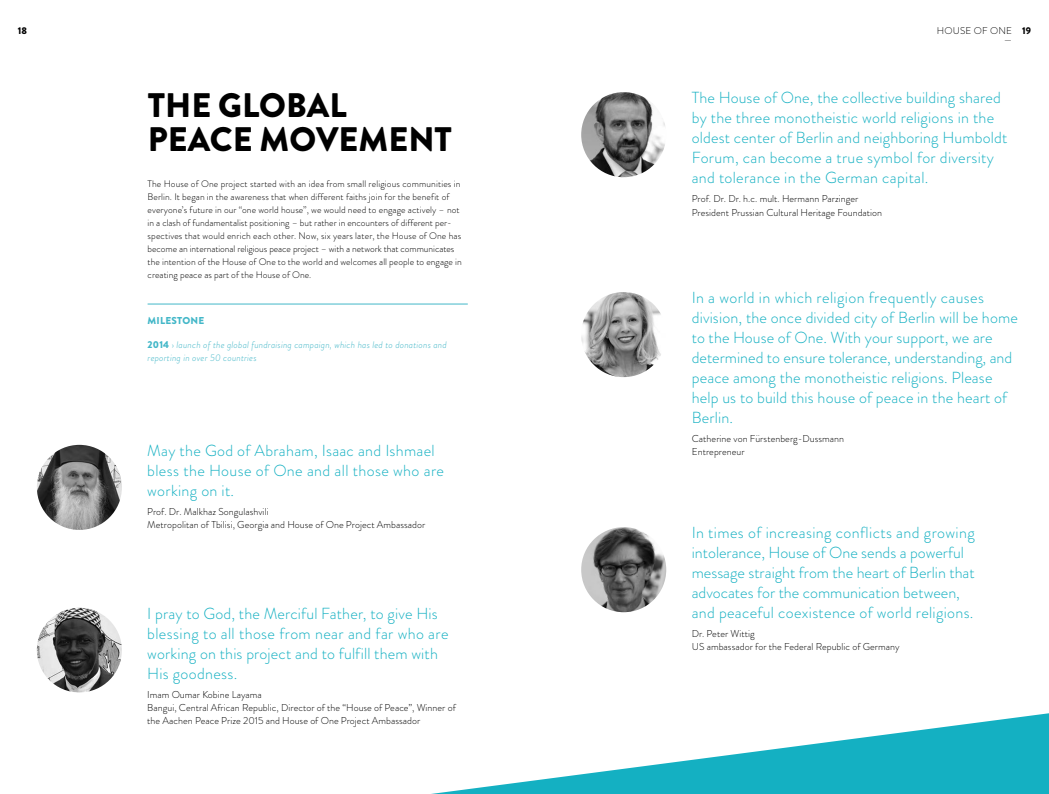
<style>
.page{position:relative;width:1049px;height:794px;background:#fff}
.page>*{position:absolute;margin:0;border:0;box-sizing:border-box;transform-origin:0 0}
.Head{font:900 34px/34px "Brandon Grotesque";color:#000}
.t1{font:300 16px/20px "Brandon Grotesque";letter-spacing:.01em;color:#14b0c2}
.t2{font:300 10px/13px "Brandon Grotesque";letter-spacing:.005em;color:#000}
.Info_Head{font:900 10px "Brandon Grotesque";letter-spacing:.02em;color:#43b7c8}
.t3{font:300 9.8px/10px "Brandon Grotesque";letter-spacing:.02em;color:#000}
.t4{font:900 9.8px "Brandon Grotesque";color:#000}
.Fließtext{font:300 9.5px/13px "Brandon Grotesque";letter-spacing:.005em;color:#000}
.Info{font:italic 300 9.5px/13px "Brandon Grotesque";letter-spacing:.02em;color:#43b7c8}
.s1{font-weight:900}
.s2{font-weight:900;font-style:normal;font-size:10px}
.s3{font-style:normal}
</style>
<div class="page">
<img style="left:37px;top:608px;width:85px;height:84px;border-radius:42px">
<img style="left:37px;top:445px;width:85px;height:85px;border-radius:43px">
<img style="left:581px;top:92px;width:85px;height:85px;border-radius:43px">
<img style="left:581px;top:292px;width:85px;height:85px;border-radius:43px">
<hr style="left:148px;top:304px;width:320px;height:1px;background:#43b7c8">
<img style="left:581px;top:527px;width:85px;height:85px;border-radius:43px">
<svg style="left:431px;top:713px;width:618px;height:81px"></svg>
<p class="t4" style="left:18px;top:24px;width:11px">18</p>
<p class="t3" style="left:1004px;top:26px;width:29px;text-indent:-67px">HOUSE OF ONE <span class="s1">19 </span>—</p>
<p class="Head" style="left:148px;top:88px;width:306px">THE GLOBAL<br>PEACE MOVEMENT</p>
<p class="Fließtext" style="left:148px;top:177px;width:316px">The House of One project started with an idea from small religious communities in Berlin. It began in the awareness that when different faiths join for the benefit of everyone’s future in our “one world house”, we would need to engage actively – not in a clash of fundamentalist positioning – but rather in encounters of different per&shy;spectives that would enrich each other. Now, six years later, the House of One has become an international religious peace project – with a network that communicates the intention of the House of One to the world and welcomes all people to engage in creating peace as part of the House of One.</p>
<p class="Info_Head" style="left:148px;top:313px;width:58px">MILESTONE</p>
<p class="Info" style="left:148px;top:339px;width:301px"><span class="s2">2014</span> <span class="s3">›</span> launch of the global fundraising campaign, which has led to donations and reporting in over 50 countries</p>
<p class="t1" style="left:147px;top:440px;width:298px">May the God of Abraham, Isaac and Ishmael bless the House of One and all those who are working on it.</p>
<p class="t2" style="left:147px;top:505px;width:280px">Prof. Dr. Malkhaz Songulashvili<br>Metropolitan of Tbilisi, Georgia and House of One Project Ambassador</p>
<p class="t1" style="left:147px;top:603px;width:303px">I pray to God, the Merciful Father, to give His blessing to all those from near and far who are working on this project and to fulfill them with His goodness.</p>
<p class="t2" style="left:147px;top:688px;width:310px">Imam Oumar Kobine Layama<br>Bangui, Central African Republic, Director of the “House of Peace”, Winner of the Aachen Peace Prize 2015 and House of One Project Ambassador</p>
<p class="t1" style="left:692px;top:88px;width:317px">The House of One, the collective building shared by the three monotheistic world religions in the oldest center of Berlin and neighboring Humboldt Forum, can become a true symbol for diversity and tolerance in the German capital.</p>
<p class="t2" style="left:692px;top:192px;width:192px;line-height:14px">Prof. Dr. Dr. h.c. mult. Hermann Parzinger<br>President Prussian Cultural Heritage Foundation</p>
<p class="t1" style="left:692px;top:288px;width:328px">In a world in which religion frequently causes division, the once divided city of Berlin will be home to the House of One. With your support, we are determined to ensure tolerance, understanding, and peace among the monotheistic religions. Please help us to build this house of peace in the heart of Berlin.</p>
<p class="t2" style="left:692px;top:432px;width:154px">Catherine von Fürstenberg- Dussmann<br>Entrepreneur</p>
<p class="t1" style="left:692px;top:522px;width:285px">In times of increasing conflicts and growing intolerance, House of One sends a powerful message straight from the heart of Berlin that advocates for the communication between, and peaceful coexistence of world religions.</p>
<p class="t2" style="left:692px;top:627px;width:209px">Dr. Peter Wittig<br>US ambassador for the Federal Republic of Germany</p>
</div>
